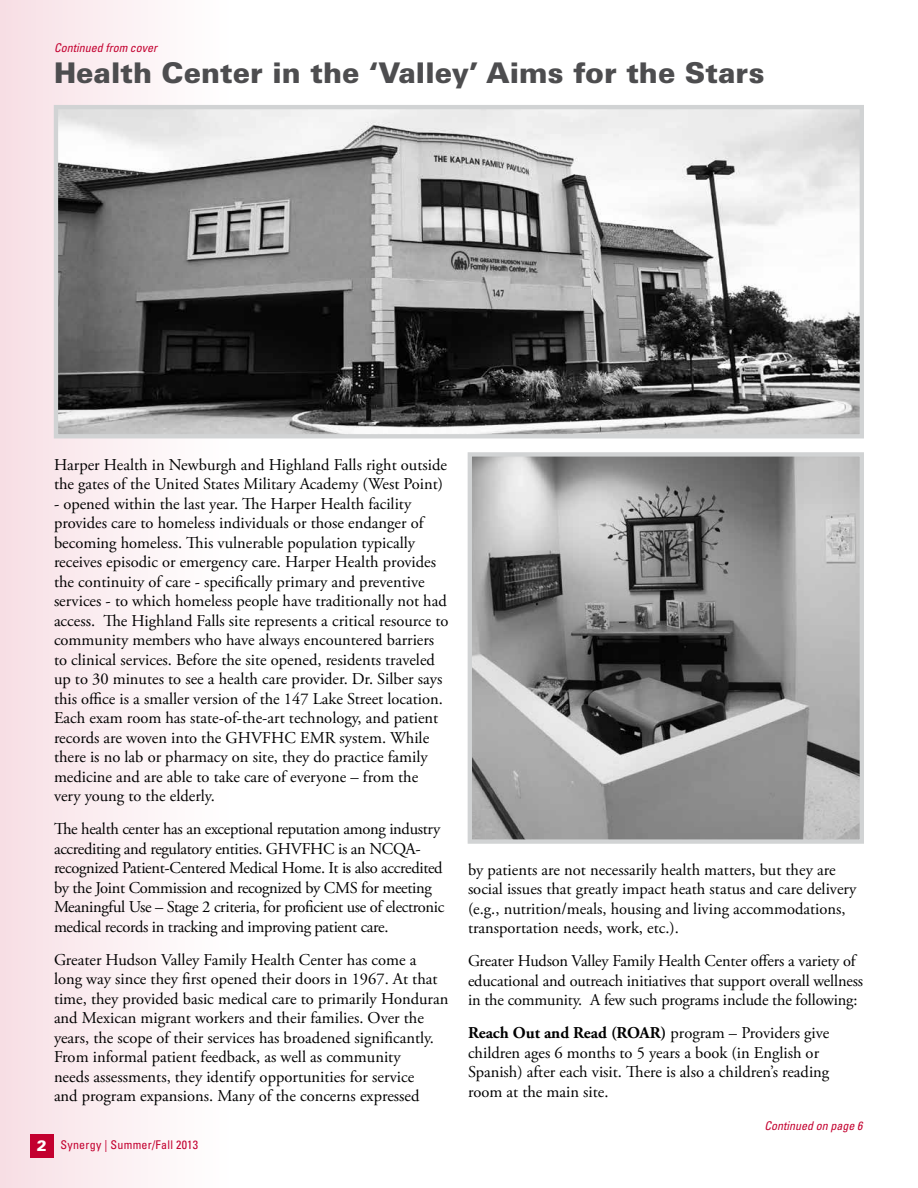
<style>
.page{position:relative;width:918px;height:1188px;background:#fff}
.page>*{position:absolute;margin:0;border:0;box-sizing:border-box;transform-origin:0 0}
.t1{font:900 28.5px "Univers";color:#4d4d4f}
.t2{font:16.5px/19.5px "Adobe Garamond Pro";color:#000}
.t3{font:16.5px/19.5px "Adobe Garamond Pro";letter-spacing:-.02em;color:#000}
.t4{font:italic condensed 12px "Univers";color:#c3002f}
.t5{font:condensed 12px "Univers";letter-spacing:.02em;color:#c3002f}
.s1{font-weight:900;font-stretch:normal;font-size:15px;color:#fff}
.s2{font-weight:700}
</style>
<div class="page">
<div style="left:0;top:0;width:270px;height:1188px;background:linear-gradient(to right,#f8dfe5,#fff)"></div>
<div style="left:30px;top:1134px;width:24px;height:24px;background:#c3002f"></div>
<img style="left:59px;top:110px;width:800px;height:323px">
<div style="left:54px;top:105px;width:810px;height:333px;border:4px solid #d1d3d4"></div>
<img style="left:473px;top:457px;width:386px;height:382px">
<div style="left:468px;top:452px;width:396px;height:392px;border:4px solid #d1d3d4"></div>
<p class="t4" style="left:54px;top:40px;width:105px">Continued from cover</p>
<h1 class="t1" style="left:54px;top:55px;width:712px">Health Center in the ‘Valley’ Aims for the Stars</h1>
<p class="t2" style="left:54px;top:455px;width:394px">Harper Health in Newburgh and Highland Falls right outside the gates of the United States Military Academy (West Point)</p>
<p class="t2" style="left:54px;top:494px;width:396px">- opened within the last year. The Harper Health facility provides care to homeless individuals or those endanger of becoming homeless. This vulnerable population typically receives episodic or emergency care. Harper Health provides the continuity of care - specifically primary and preventive services - to which homeless people have traditionally not had access. The Highland Falls site represents a critical resource to community members who have always encountered barriers to clinical services. Before the site opened, residents traveled up to 30 minutes to see a health care provider. Dr. Silber says this office is a smaller version of the 147 Lake Street location.<br>Each exam room has state-of-the-art technology, and patient records are woven into the GHVFHC EMR system. While there is no lab or pharmacy on site, they do practice family medicine and are able to take care of everyone – from the very young to the elderly.</p>
<p class="t3" style="left:54px;top:820px;width:392px">The health center has an exceptional reputation among industry accrediting and regulatory entities. GHVFHC is an NCQA&shy;recognized Patient-Centered Medical Home. It is also accredited by the Joint Commission and recognized by CMS for meeting Meaningful Use – Stage 2 criteria, for proficient use of electronic medical records in tracking and improving patient care.</p>
<p class="t2" style="left:54px;top:950px;width:396px">Greater Hudson Valley Family Health Center has come a long way since they first opened their doors in 1967. At that time, they provided basic medical care to primarily Honduran and Mexican migrant workers and their families. Over the years, the scope of their services has broadened significantly.<br>From informal patient feedback, as well as community<br>needs assessments, they identify opportunities for service<br>and program expansions. Many of the concerns expressed</p>
<p class="t5" style="left:37px;top:1137px;width:163px"><span class="s1">2</span> Synergy | Summer/Fall 2013</p>
<p class="t2" style="left:468px;top:860px;width:390px">by patients are not necessarily health matters, but they are social issues that greatly impact heath status and care delivery (e.g., nutrition/meals, housing and living accommodations, transportation needs, work, etc.).</p>
<p class="t2" style="left:468px;top:952px;width:397px">Greater Hudson Valley Family Health Center offers a variety of educational and outreach initiatives that support overall wellness in the community. A few such programs include the following:</p>
<p class="t2" style="left:468px;top:1024px;width:363px"><span class="s2">Reach Out and Read (ROAR)</span> program – Providers give children ages 6 months to 5 years a book (in English or Spanish) after each visit. There is also a children’s reading room at the main site.</p>
<p class="t4" style="left:765px;top:1118px;width:99px">Continued on page 6</p>
</div>
